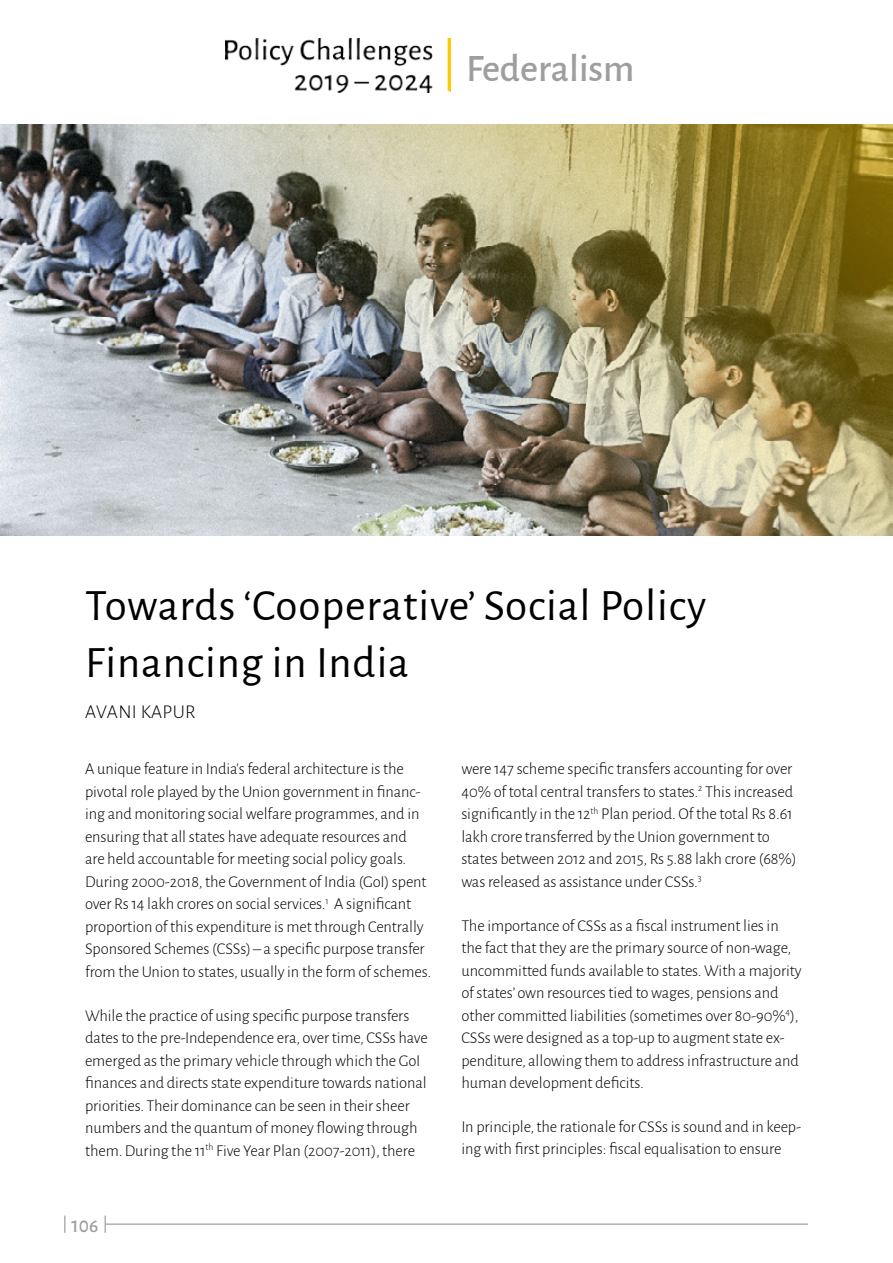
<style>
.page{position:relative;width:893px;height:1263px;background:#fff}
.page>*{position:absolute;margin:0;border:0;box-sizing:border-box;transform-origin:0 0}
.t1{font:45px/57px "Alegreya Sans";letter-spacing:.02em;color:#000}
.t2{font:500 39px "Alegreya Sans";color:#9e9d9f}
.t3{font:300 19.5px "Alegreya Sans";letter-spacing:.015em;color:#000}
.t4{font:500 19.5px "Alegreya Sans";color:#9e9d9f}
.t5{font:300 16.5px/22.5px "Alegreya Sans";letter-spacing:-.005em;color:#000}
</style>
<div class="page">
<svg style="left:104px;top:1215px;width:2px;height:18px"></svg>
<svg style="left:64px;top:1215px;width:2px;height:18px"></svg>
<hr style="left:106px;top:1223px;width:702px;height:2px;background:#afafb0">
<img style="left:225px;top:38px;width:226px;height:55px">
<img style="left:0;top:124px;width:893px;height:411px">
<h2 class="t2" style="left:466px;top:41px;width:170px">Federalism</h2>
<h1 class="t1" style="left:85px;top:575px;width:623px">Towards ‘Cooperative’ Social Policy<br>Financing in India</h1>
<p class="t3" style="left:85px;top:699px;width:112px">AVANI KAPUR</p>
<p class="t5" style="left:85px;top:757px;width:348px">A unique feature in India’s federal architecture is the pivotal role played by the Union government in financ&shy;ing and monitoring social welfare programmes, and in ensuring that all states have adequate resources and<br>are held accountable for meeting social policy goals.<br>During 2000-2018, the Government of India (GoI) spent over Rs 14 lakh crores on social services.<sup>1</sup> A significant proportion of this expenditure is met through Centrally Sponsored Schemes (CSSs) – a specific purpose transfer from the Union to states, usually in the form of schemes.</p>
<p class="t5" style="left:85px;top:1004px;width:344px">While the practice of using specific purpose transfers dates to the pre-Independence era, over time, CSSs have emerged as the primary vehicle through which the GoI finances and directs state expenditure towards national priorities. Their dominance can be seen in their sheer numbers and the quantum of money flowing through them. During the 11<sup>th</sup> Five Year Plan (2007-2011), there</p>
<p class="t4" style="left:71px;top:1212px;width:29px">106</p>
<p class="t5" style="left:461px;top:757px;width:337px">were 147 scheme specific transfers accounting for over 40% of total central transfers to states.<sup>2</sup> This increased significantly in the 12<sup>th</sup> Plan period. Of the total Rs 8.61 lakh crore transferred by the Union government to states between 2012 and 2015, Rs 5.88 lakh crore (68%) was released as assistance under CSSs.<sup>3</sup></p>
<p class="t5" style="left:461px;top:914px;width:342px">The importance of CSSs as a fiscal instrument lies in the fact that they are the primary source of non-wage, uncommitted funds available to states. With a majority of states’ own resources tied to wages, pensions and other committed liabilities (sometimes over 80-90%<sup>4</sup>), CSSs were designed as a top-up to augment state ex&shy;penditure, allowing them to address infrastructure and human development deficits.</p>
<p class="t5" style="left:461px;top:1115px;width:341px">In principle, the rationale for CSSs is sound and in keep&shy;ing with first principles: fiscal equalisation to ensure</p>
</div>
